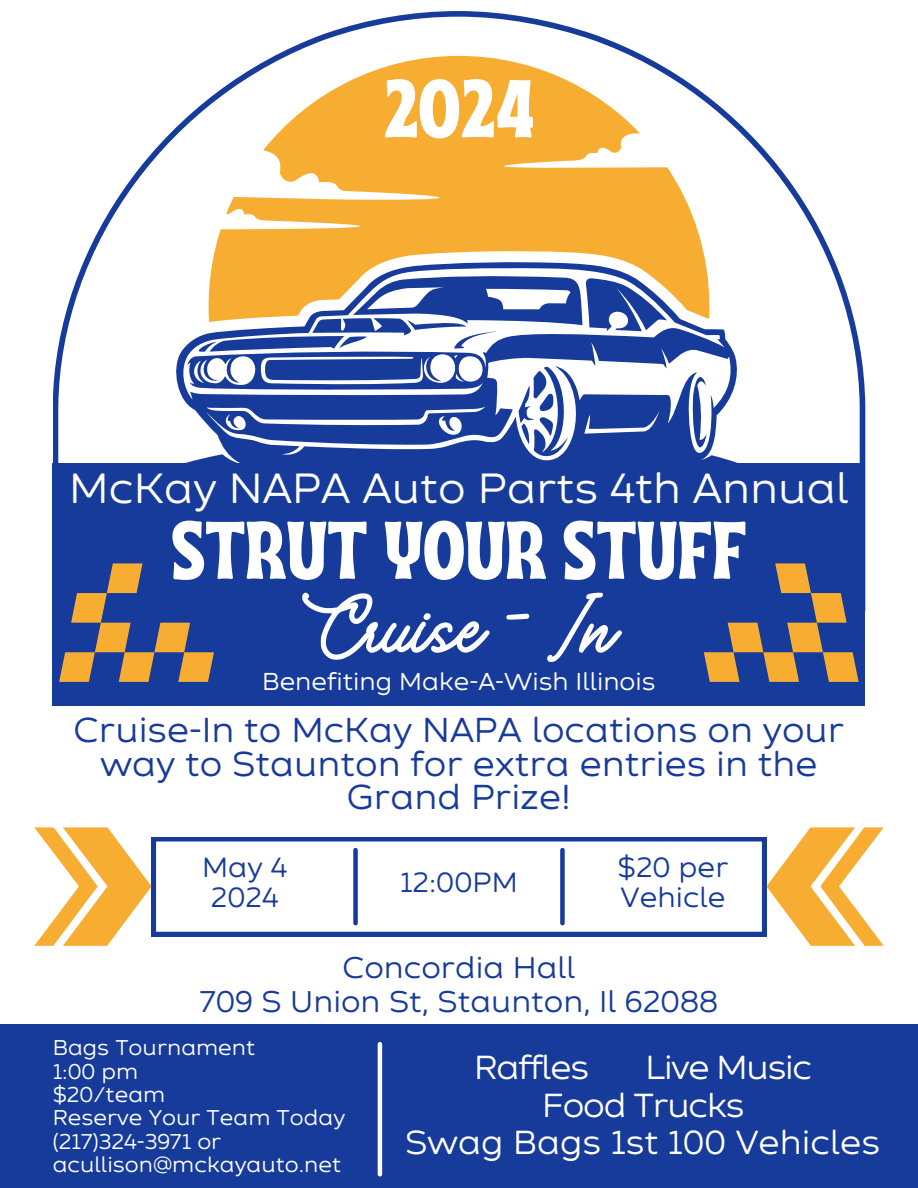
<style>
.page{position:relative;width:918px;height:1188px;background:#fff}
.page>*{position:absolute;margin:0;border:0;box-sizing:border-box;transform-origin:0 0}
.t1{font:85.8px "Vintage Rotter";color:#fff}
.t2{font:81.3px "Ayr Tropika Island Int";color:#fff}
.t3{font:42.15px "Zing Sans Rust R Base";color:#fff}
.t4{font:34.5px/33.5px "Zing Sans Rust R Base";color:#173b9a;text-align:center}
.t5{font:33.3px "Zing Sans Rust R Base";letter-spacing:-.04em;color:#fff}
.t6{font:33.3px "Zing Sans Rust R Base";color:#fff}
.t7{font:29.85px/33.6px "Zing Sans Rust R Base";color:#173b9a;text-align:center}
.t8{font:27.75px/30.5px "Zing Sans Rust R Base";color:#173b9a;text-align:center}
.t9{font:24.45px "Zing Sans Rust R Base";color:#fff}
.t10{font:21.3px "Zing Sans Rust R Base";color:#fff}
</style>
<div class="page">
<svg style="left:152px;top:837px;width:614px;height:99px"></svg>
<div style="left:353px;top:850px;width:5px;height:73px;background:#173b9a"></div>
<div style="left:560px;top:850px;width:5px;height:73px;background:#173b9a"></div>
<div style="left:0;top:1024px;width:918px;height:164px;background:#173b9a"></div>
<svg style="left:34px;top:827px;width:117px;height:119px"></svg>
<svg style="left:767px;top:827px;width:116px;height:119px"></svg>
<svg style="left:53px;top:11px;width:812px;height:452px"></svg>
<svg style="left:209px;top:56px;width:500px;height:205px;fill:#f7ad31"></svg>
<svg style="left:157px;top:435px;width:604px;height:28px"></svg>
<svg style="left:171px;top:261px;width:569px;height:202px"></svg>
<svg style="left:180px;top:267px;width:553px;height:196px"></svg>
<svg style="left:407px;top:320px;width:59px;height:10px"></svg>
<svg style="left:367px;top:287px;width:204px;height:22px"></svg>
<div style="left:53px;top:463px;width:812px;height:243px;background:#173b9a"></div>
<svg style="left:704px;top:563px;width:155px;height:119px"></svg>
<svg style="left:59px;top:563px;width:155px;height:119px"></svg>
<hr style="left:378px;top:1044px;width:4px;height:130px;background:#fff">
<h6 class="t2" style="left:383px;top:32px;width:153px">2024</h6>
<p class="t3" style="left:69px;top:472px;width:781px">McKay NAPA Auto Parts 4th Annual</p>
<h5 class="t2" style="left:172px;top:473px;width:576px">STRUT YOUR STUFF</h5>
<h6 class="t1" style="left:301px;top:575px;width:317px">Cruise - In</h6>
<p class="t9" style="left:262px;top:672px;width:395px">Benefiting Make-A-Wish Illinois</p>
<h1 class="t4" style="left:74px;top:717px;width:772px">Cruise-In to McKay NAPA locations on your way to Staunton for extra entries in the<br>Grand Prize!</h1>
<p class="t8" style="left:202px;top:855px;width:87px">May 4<br>2024</p>
<h3 class="t8" style="left:400px;top:870px;width:119px">12:00PM</h3>
<h1 class="t8" style="left:618px;top:855px;width:112px;text-align:left">$20 per<br>Vehicle</h1>
<p class="t7" style="left:200px;top:954px;width:520px">Concordia Hall<br>709 S Union St, Staunton, Il 62088</p>
<p class="t10" style="left:53px;top:1039px;width:204px">Bags Tournament</p>
<h2 class="t10" style="left:53px;top:1063px;width:87px">1:00 pm</h2>
<p class="t10" style="left:53px;top:1086px;width:114px">$20/team</p>
<h4 class="t10" style="left:53px;top:1109px;width:294px">Reserve Your Team Today</h4>
<p class="t10" style="left:53px;top:1132px;width:170px">(217)324-3971 or</p>
<h6 class="t10" style="left:53px;top:1156px;width:290px">acullison@mckayauto.net</h6>
<p class="t5" style="left:474px;top:1054px;width:116px">Raffles</p>
<p class="t5" style="left:645px;top:1054px;width:168px">Live Music</p>
<p class="t5" style="left:542px;top:1091px;width:204px">Food Trucks</p>
<p class="t6" style="left:405px;top:1129px;width:476px">Swag Bags 1st 100 Vehicles</p>
</div>
